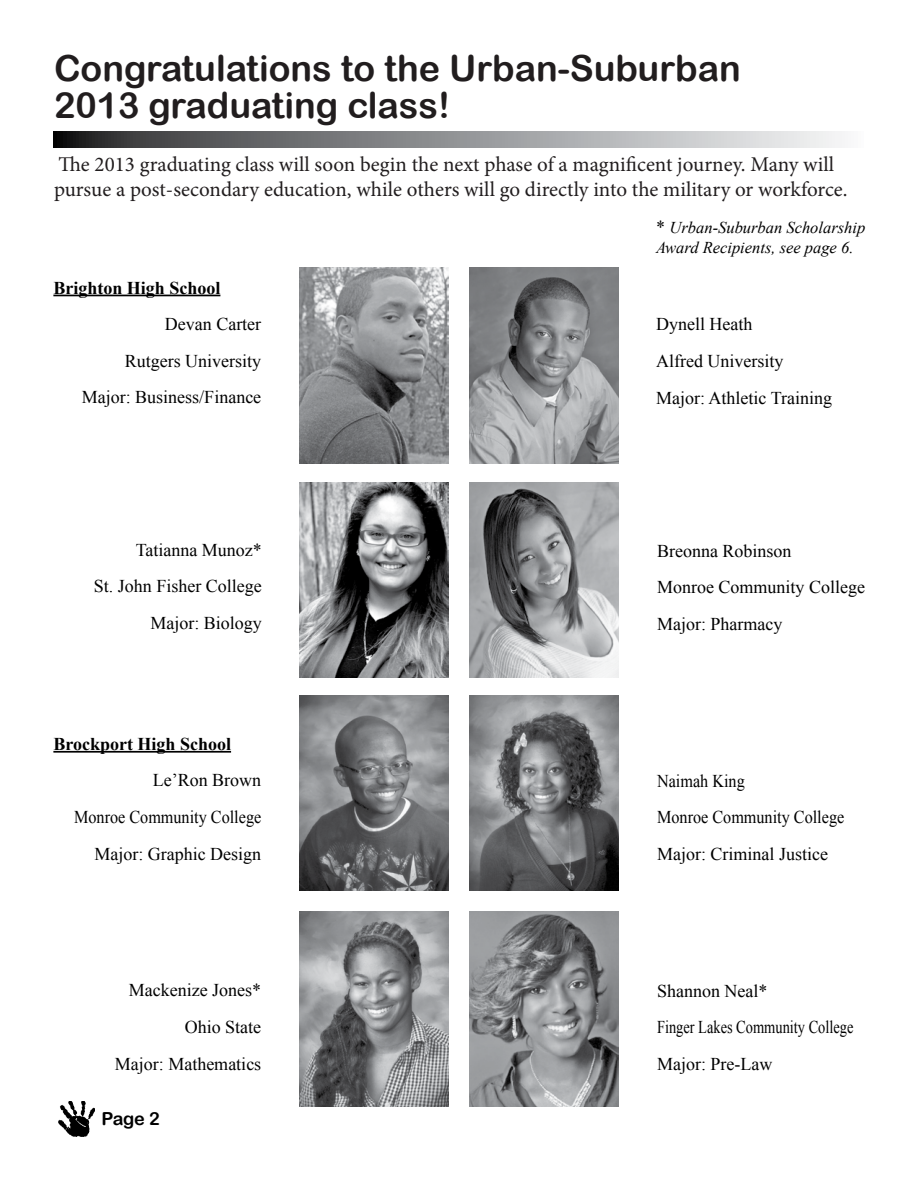
<style>
.page{position:relative;width:918px;height:1188px;background:#fff}
.page>*{position:absolute;margin:0;border:0;box-sizing:border-box;transform-origin:0 0}
.t1{font:36px/37.5px "Arial Rounded MT Bold";color:#211d1e}
.t2{font:21px/25.2px "Minion Pro";color:#211d1e}
.t3{font:18px/36.6px "Times New Roman";color:#000;text-align:right}
.t4{font:18px/36.6px "Times New Roman";color:#000;scale:.9 1}
.t5{font:700 18px "Times New Roman";color:#000}
.t6{font:18px "Arial Rounded MT Bold";color:#000}
.t7{font:italic 16.5px/19.8px "Times New Roman";color:#000}
.s1{font-style:normal;font-size:18px}
</style>
<div class="page">
<img style="left:59px;top:1101px;width:35px;height:35px">
<hr style="left:53px;top:751px;width:178px;height:2px;background:#000">
<hr style="left:53px;top:295px;width:167px;height:1px;background:#000">
<img style="left:299px;top:268px;width:149px;height:196px">
<img style="left:299px;top:482px;width:149px;height:196px">
<img style="left:299px;top:695px;width:149px;height:196px">
<img style="left:299px;top:911px;width:149px;height:196px">
<img style="left:470px;top:268px;width:149px;height:196px">
<img style="left:470px;top:482px;width:149px;height:196px">
<img style="left:470px;top:695px;width:149px;height:196px">
<img style="left:470px;top:911px;width:149px;height:196px">
<svg style="left:53px;top:131px;width:789px;height:17px;background:#8e8f91"></svg>
<h1 class="t1" style="left:54px;top:49px;width:688px">Congratulations to the Urban-Suburban<br>2013 graduating class!</h1>
<p class="t2" style="left:54px;top:151px;width:795px">The 2013 graduating class will soon begin the next phase of a magnificent journey. Many will pursue a post-secondary education, while others will go directly into the military or workforce.</p>
<p class="t7" style="left:656px;top:217px;width:211px"><span class="s1">*</span> Urban-Suburban Scholarship<br>Award Recipients, see page 6.</p>
<p class="t5" style="left:53px;top:275px;width:169px">Brighton High School</p>
<p class="t3" style="left:82px;top:305px;width:181px">Devan Carter<br>Rutgers University<br>Major: Business/Finance</p>
<p class="t3" style="left:656px;top:306px;width:178px;text-align:left">Dynell Heath<br>Alfred University<br>Major: Athletic Training</p>
<p class="t3" style="left:94px;top:531px;width:170px">Tatianna Munoz*<br>St. John Fisher College<br>Major: Biology</p>
<p class="t3" style="left:657px;top:532px;width:210px;text-align:left">Breonna Robinson<br>Monroe Community College<br>Major: Pharmacy</p>
<p class="t5" style="left:53px;top:731px;width:179px">Brockport High School</p>
<p class="t3" style="left:74px;top:762px;width:189px">Le’Ron Brown<br>Monroe Community College<br>Major: Graphic Design</p>
<p class="t3" style="left:115px;top:972px;width:148px">Mackenize Jones*<br>Ohio State<br>Major: Mathematics</p>
<p class="t6" style="left:102px;top:1108px;width:60px">Page 2</p>
<p class="t4" style="left:657px;top:762px;width:210px">Naimah King<br>Monroe Community College<br>Major: Criminal Justice</p>
<p class="t3" style="left:657px;top:972px;width:198px;text-align:left">Shannon Neal*<br>Finger Lakes Community College<br>Major: Pre-Law</p>
</div>
